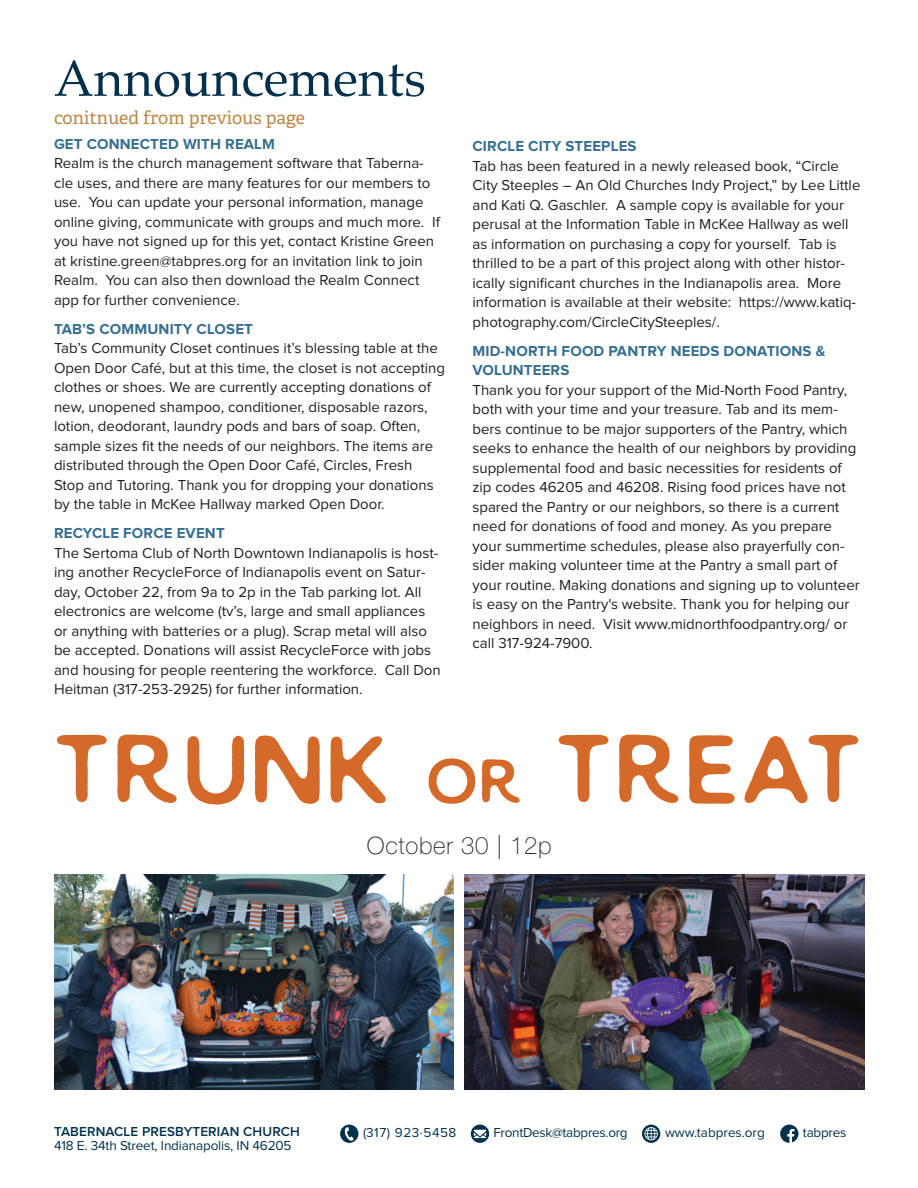
<style>
.page{position:relative;width:918px;height:1188px;background:#fff}
.page>*{position:absolute;margin:0;border:0;box-sizing:border-box;transform-origin:0 0}
.t1{font:82.5px "Wayward Sans";letter-spacing:.09em;color:#d56929}
.t2{font:51px "Palatino";color:#03314c}
.t3{font:100 24px "Helvetica Neue LT Std";letter-spacing:.03em;color:#231f20}
.t4{font:18px "Adelle";color:#bb8846}
.t5{font:15px/19.5px "Proxima Nova";color:#231f20}
.t6{font:700 15px/19.5px "Proxima Nova";letter-spacing:.01em;color:#376f90}
.t7{font:13.5px "Proxima Nova";letter-spacing:-.01em;color:#03314c}
.t8{font:600 13.5px "Proxima Nova";letter-spacing:.01em;color:#03314c}
.t9{font:13.5px "Proxima Nova";letter-spacing:.04em;color:#03314c}
.s1{font-size:52.5px}
</style>
<div class="page">
<div style="left:780px;top:1125px;width:18px;height:18px;background:#03314c;border-radius:50%"></div>
<svg style="left:787px;top:1129px;width:8px;height:14px"></svg>
<svg style="left:471px;top:1125px;width:18px;height:18px"></svg>
<div style="left:340px;top:1125px;width:18px;height:18px;background:#03314c;border-radius:50%"></div>
<svg style="left:474px;top:1130px;width:12px;height:8px"></svg>
<svg style="left:344px;top:1127px;width:10px;height:14px"></svg>
<svg style="left:642px;top:1125px;width:18px;height:18px"></svg>
<svg style="left:645px;top:1127px;width:13px;height:13px"></svg>
<img style="left:54px;top:874px;width:400px;height:215px">
<img style="left:465px;top:874px;width:400px;height:215px">
<h2 class="t2" style="left:54px;top:36px;width:373px">Announcements</h2>
<p class="t4" style="left:54px;top:106px;width:253px">conitnued from previous page</p>
<p class="t6" style="left:54px;top:135px;width:223px">GET CONNECTED WITH REALM</p>
<p class="t5" style="left:54px;top:154px;width:388px">Realm is the church management software that Taberna&shy;cle uses, and there are many features for our members to use. You can update your personal information, manage online giving, communicate with groups and much more. If you have not signed up for this yet, contact Kristine Green at kristine.green@tabpres.org for an invitation link to join Realm. You can also then download the Realm Connect app for further convenience.</p>
<p class="t6" style="left:54px;top:320px;width:200px">TAB’S COMMUNITY CLOSET</p>
<p class="t5" style="left:54px;top:339px;width:393px">Tab’s Community Closet continues it’s blessing table at the Open Door Café, but at this time, the closet is not accepting clothes or shoes. We are currently accepting donations of new, unopened shampoo, conditioner, disposable razors, lotion, deodorant, laundry pods and bars of soap. Often, sample sizes fit the needs of our neighbors. The items are distributed through the Open Door Café, Circles, Fresh Stop and Tutoring. Thank you for dropping your donations by the table in McKee Hallway marked Open Door.</p>
<p class="t6" style="left:54px;top:524px;width:172px">RECYCLE FORCE EVENT</p>
<p class="t5" style="left:54px;top:543px;width:388px">The Sertoma Club of North Downtown Indianapolis is host&shy;ing another RecycleForce of Indianapolis event on Satur&shy;day, October 22, from 9a to 2p in the Tab parking lot. All electronics are welcome (tv’s, large and small appliances or anything with batteries or a plug). Scrap metal will also be accepted. Donations will assist RecycleForce with jobs and housing for people reentering the workforce. Call Don Heitman (317-253-2925) for further information.</p>
<p class="t6" style="left:472px;top:137px;width:166px">CIRCLE CITY STEEPLES</p>
<p class="t5" style="left:472px;top:157px;width:389px">Tab has been featured in a newly released book, “Circle City Steeples – An Old Churches Indy Project,” by Lee Little and Kati Q. Gaschler. A sample copy is available for your perusal at the Information Table in McKee Hallway as well as information on purchasing a copy for yourself. Tab is thrilled to be a part of this project along with other histor&shy;ically significant churches in the Indianapolis area. More information is available at their website: https://www.katiq&shy;photography.com/CircleCitySteeples/.</p>
<p class="t6" style="left:472px;top:341px;width:354px">MID-NORTH FOOD PANTRY NEEDS DONATIONS &amp;<br>VOLUNTEERS</p>
<p class="t5" style="left:472px;top:380px;width:389px">Thank you for your support of the Mid-North Food Pantry, both with your time and your treasure. Tab and its mem&shy;bers continue to be major supporters of the Pantry, which seeks to enhance the health of our neighbors by providing supplemental food and basic necessities for residents of zip codes 46205 and 46208. Rising food prices have not spared the Pantry or our neighbors, so there is a current need for donations of food and money. As you prepare your summertime schedules, please also prayerfully con&shy;sider making volunteer time at the Pantry a small part of your routine. Making donations and signing up to volunteer is easy on the Pantry's website. Thank you for helping our neighbors in need. Visit www.midnorthfoodpantry.org/ or call 317-924-7900.</p>
<h1 class="t1" style="left:57px;top:732px;width:806px">TRUNK <span class="s1">OR</span> TREAT</h1>
<h3 class="t3" style="left:367px;top:832px;width:186px">October 30 | 12p</h3>
<p class="t8" style="left:54px;top:1125px;width:248px">TABERNACLE PRESBYTERIAN CHURCH</p>
<p class="t7" style="left:493px;top:1126px;width:136px">FrontDesk@tabpres.org</p>
<p class="t7" style="left:803px;top:1127px;width:45px">tabpres</p>
<p class="t7" style="left:54px;top:1139px;width:239px">418 E. 34th Street, Indianapolis, IN 46205</p>
<p class="t9" style="left:363px;top:1126px;width:95px">(317) 923.5458</p>
<p class="t7" style="left:665px;top:1127px;width:101px">www.tabpres.org</p>
</div>
